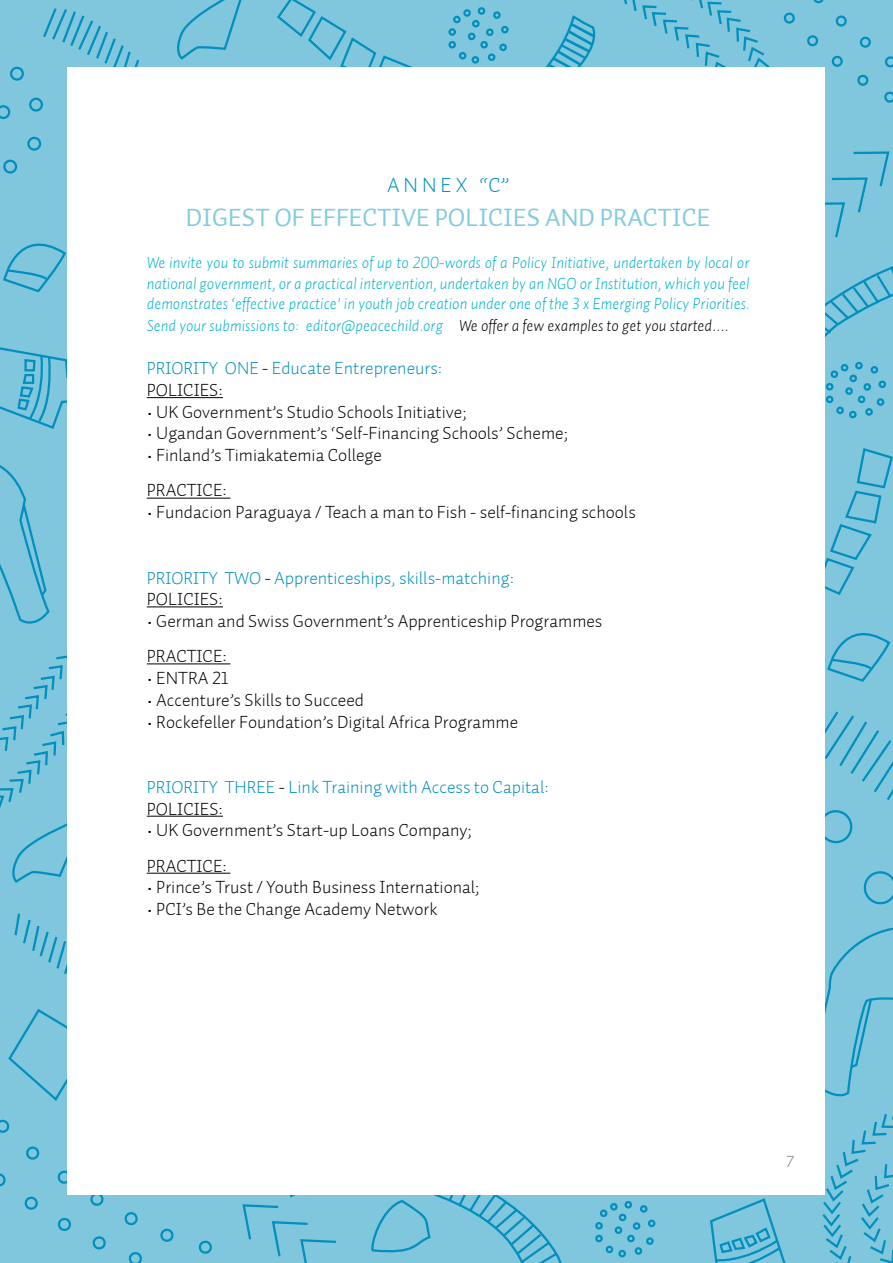
<style>
.page{position:relative;width:893px;height:1263px;background:#80c7de}
.page>*{position:absolute;margin:0;border:0;box-sizing:border-box;transform-origin:0 0}
.t1{font:25.5px "Auto 1";color:#83ccdf}
.t2{font:21px "Auto 1 Light LF";color:#008fbe}
.t3{font:18px/35.2px "Auto 1 Light LF";color:#000}
.t4{font:18px/21.8px "Auto 1 Light LF";color:#008fbe}
.t5{font:16.5px/20.2px "Auto 1 Light Italic LF";color:#00b4d0;text-align:justify}
.t6{font:16.5px "Auto 1 Light LF";color:#808285}
.s1{color:#000}
.s2{font-size:17.85px}
</style>
<div class="page">
<svg style="left:3px;top:243px;width:63px;height:50px"></svg>
<svg style="left:177px;top:0;width:65px;height:60px"></svg>
<svg style="left:0;top:1173px;width:6px;height:14px"></svg>
<svg style="left:24px;top:1196px;width:14px;height:14px"></svg>
<svg style="left:57px;top:1217px;width:14px;height:14px"></svg>
<svg style="left:92px;top:1236px;width:14px;height:14px"></svg>
<svg style="left:128px;top:1252px;width:14px;height:11px"></svg>
<svg style="left:0;top:1119px;width:10px;height:14px"></svg>
<svg style="left:26px;top:1146px;width:14px;height:14px"></svg>
<svg style="left:57px;top:1168px;width:11px;height:17px"></svg>
<svg style="left:90px;top:1195px;width:14px;height:11px"></svg>
<svg style="left:124px;top:1212px;width:14px;height:14px"></svg>
<svg style="left:160px;top:1228px;width:14px;height:14px"></svg>
<svg style="left:198px;top:1240px;width:14px;height:14px"></svg>
<svg style="left:863px;top:871px;width:30px;height:34px"></svg>
<svg style="left:825px;top:810px;width:28px;height:34px"></svg>
<svg style="left:0;top:346px;width:68px;height:84px"></svg>
<div style="left:472px;top:20px;width:8px;height:7px;border:2px solid #008fbe;border-radius:50%"></div>
<div style="left:468px;top:33px;width:7px;height:7px;border:2px solid #008fbe;border-radius:50%"></div>
<div style="left:480px;top:41px;width:8px;height:8px;border:2px solid #008fbe;border-radius:50%"></div>
<div style="left:486px;top:28px;width:8px;height:8px;border:2px solid #008fbe;border-radius:50%"></div>
<div style="left:478px;top:7px;width:7px;height:8px;border:2px solid #008fbe;border-radius:50%"></div>
<div style="left:493px;top:11px;width:8px;height:8px;border:2px solid #008fbe;border-radius:50%"></div>
<div style="left:463px;top:9px;width:8px;height:8px;border:2px solid #008fbe;border-radius:50%"></div>
<div style="left:472px;top:56px;width:7px;height:8px;border:2px solid #008fbe;border-radius:50%"></div>
<div style="left:459px;top:52px;width:7px;height:7px;border:2px solid #008fbe;border-radius:50%"></div>
<div style="left:448px;top:41px;width:8px;height:8px;border:2px solid #008fbe;border-radius:50%"></div>
<div style="left:453px;top:16px;width:8px;height:7px;border:2px solid #008fbe;border-radius:50%"></div>
<div style="left:488px;top:53px;width:7px;height:8px;border:2px solid #008fbe;border-radius:50%"></div>
<div style="left:448px;top:28px;width:8px;height:8px;border:2px solid #008fbe;border-radius:50%"></div>
<svg style="left:499px;top:14px;width:104px;height:54px"></svg>
<svg style="left:825px;top:448px;width:68px;height:147px"></svg>
<svg style="left:0;top:105px;width:10px;height:14px"></svg>
<div style="left:10px;top:67px;width:14px;height:14px;border:2px solid #008fbe;border-radius:50%"></div>
<div style="left:29px;top:97px;width:14px;height:15px;border:2px solid #008fbe;border-radius:50%"></div>
<div style="left:27px;top:137px;width:14px;height:14px;border:2px solid #008fbe;border-radius:50%"></div>
<div style="left:3px;top:159px;width:14px;height:15px;border:2px solid #008fbe;border-radius:50%"></div>
<svg style="left:43px;top:8px;width:106px;height:85px"></svg>
<svg style="left:275px;top:0;width:143px;height:68px"></svg>
<svg style="left:242px;top:1195px;width:356px;height:68px"></svg>
<div style="left:849px;top:411px;width:8px;height:7px;border:2px solid #008fbe;border-radius:50%"></div>
<svg style="left:0;top:443px;width:68px;height:441px"></svg>
<svg style="left:710px;top:1198px;width:76px;height:65px"></svg>
<svg style="left:14px;top:911px;width:54px;height:79px"></svg>
<svg style="left:621px;top:0;width:272px;height:416px"></svg>
<svg style="left:8px;top:1007px;width:60px;height:96px"></svg>
<svg style="left:825px;top:633px;width:68px;height:167px"></svg>
<div style="left:619px;top:1214px;width:7px;height:7px;border:2px solid #008fbe;border-radius:50%"></div>
<div style="left:615px;top:1226px;width:7px;height:8px;border:2px solid #008fbe;border-radius:50%"></div>
<div style="left:627px;top:1235px;width:8px;height:7px;border:2px solid #008fbe;border-radius:50%"></div>
<div style="left:633px;top:1222px;width:7px;height:8px;border:2px solid #008fbe;border-radius:50%"></div>
<div style="left:624px;top:1201px;width:8px;height:7px;border:2px solid #008fbe;border-radius:50%"></div>
<div style="left:640px;top:1205px;width:7px;height:8px;border:2px solid #008fbe;border-radius:50%"></div>
<div style="left:610px;top:1203px;width:8px;height:7px;border:2px solid #008fbe;border-radius:50%"></div>
<div style="left:618px;top:1250px;width:8px;height:7px;border:2px solid #008fbe;border-radius:50%"></div>
<div style="left:606px;top:1246px;width:7px;height:7px;border:2px solid #008fbe;border-radius:50%"></div>
<div style="left:595px;top:1235px;width:8px;height:7px;border:2px solid #008fbe;border-radius:50%"></div>
<div style="left:600px;top:1209px;width:7px;height:8px;border:2px solid #008fbe;border-radius:50%"></div>
<div style="left:648px;top:1219px;width:7px;height:8px;border:2px solid #008fbe;border-radius:50%"></div>
<div style="left:646px;top:1237px;width:8px;height:8px;border:2px solid #008fbe;border-radius:50%"></div>
<div style="left:635px;top:1247px;width:7px;height:8px;border:2px solid #008fbe;border-radius:50%"></div>
<div style="left:595px;top:1222px;width:8px;height:7px;border:2px solid #008fbe;border-radius:50%"></div>
<svg style="left:822px;top:927px;width:71px;height:336px"></svg>
<div style="left:68px;top:68px;width:757px;height:1127px;background:#fff"></div>
<hr style="left:147px;top:397px;width:76px;height:1px;background:#000">
<hr style="left:147px;top:498px;width:83px;height:1px;background:#000">
<hr style="left:147px;top:607px;width:76px;height:1px;background:#000">
<hr style="left:147px;top:664px;width:83px;height:1px;background:#000">
<hr style="left:147px;top:816px;width:76px;height:1px;background:#000">
<hr style="left:147px;top:873px;width:83px;height:1px;background:#000">
<p class="t2" style="left:387px;top:172px;width:124px">A N N E X “C”</p>
<h1 class="t1" style="left:186px;top:202px;width:526px">DIGEST OF EFFECTIVE POLICIES AND PRACTICE</h1>
<p class="t5" style="left:147px;top:253px;width:604px">We invite you to submit summaries of up to 200-words of a Policy Initiative, undertaken by local or national government, or a practical intervention, undertaken by an NGO or Institution, which you feel demonstrates ‘effective practice’ in youth job creation under one of the 3 x Emerging Policy Priorities.</p>
<p class="t5" style="left:147px;top:315px;width:583px">Send your submissions to: editor@peacechild.org <span class="s1">We offer a few examples to get you started….</span></p>
<p class="t4" style="left:147px;top:357px;width:297px"><span class="s2">PRIORITY ONE</span> <span class="s1">-</span> Educate Entrepreneurs:<br><span class="s1">POLICIES:</span></p>
<p class="t3" style="left:147px;top:394px;width:322px">• UK Government’s Studio Schools Initiative;</p>
<p class="t3" style="left:147px;top:416px;width:423px">• Ugandan Government’s ‘Self-Financing Schools’ Scheme;</p>
<p class="t3" style="left:147px;top:438px;width:237px">• Finland’s Timiakatemia College<br>PRACTICE:</p>
<p class="t3" style="left:147px;top:495px;width:491px">• Fundacion Paraguaya / Teach a man to Fish - self-financing schools</p>
<p class="t4" style="left:147px;top:567px;width:369px"><span class="s2">PRIORITY TWO</span> <span class="s1">-</span> Apprenticeships, skills-matching:<br><span class="s1">POLICIES:</span></p>
<p class="t3" style="left:147px;top:603px;width:457px">• German and Swiss Government’s Apprenticeship Programmes<br>PRACTICE:</p>
<p class="t3" style="left:147px;top:660px;width:83px">• ENTRA 21</p>
<p class="t3" style="left:147px;top:682px;width:219px">• Accenture’s Skills to Succeed</p>
<p class="t3" style="left:147px;top:704px;width:373px">• Rockefeller Foundation’s Digital Africa Programme</p>
<p class="t4" style="left:147px;top:776px;width:403px"><span class="s2">PRIORITY THREE</span> <span class="s1">-</span> Link Training with Access to Capital:<br><span class="s1">POLICIES:</span></p>
<p class="t3" style="left:147px;top:813px;width:327px">• UK Government’s Start-up Loans Company;<br>PRACTICE:</p>
<p class="t3" style="left:147px;top:870px;width:334px">• Prince’s Trust / Youth Business International;</p>
<p class="t3" style="left:147px;top:891px;width:292px">• PCI’s Be the Change Academy Network</p>
<p class="t6" style="left:786px;top:1151px;width:9px">7</p>
</div>
